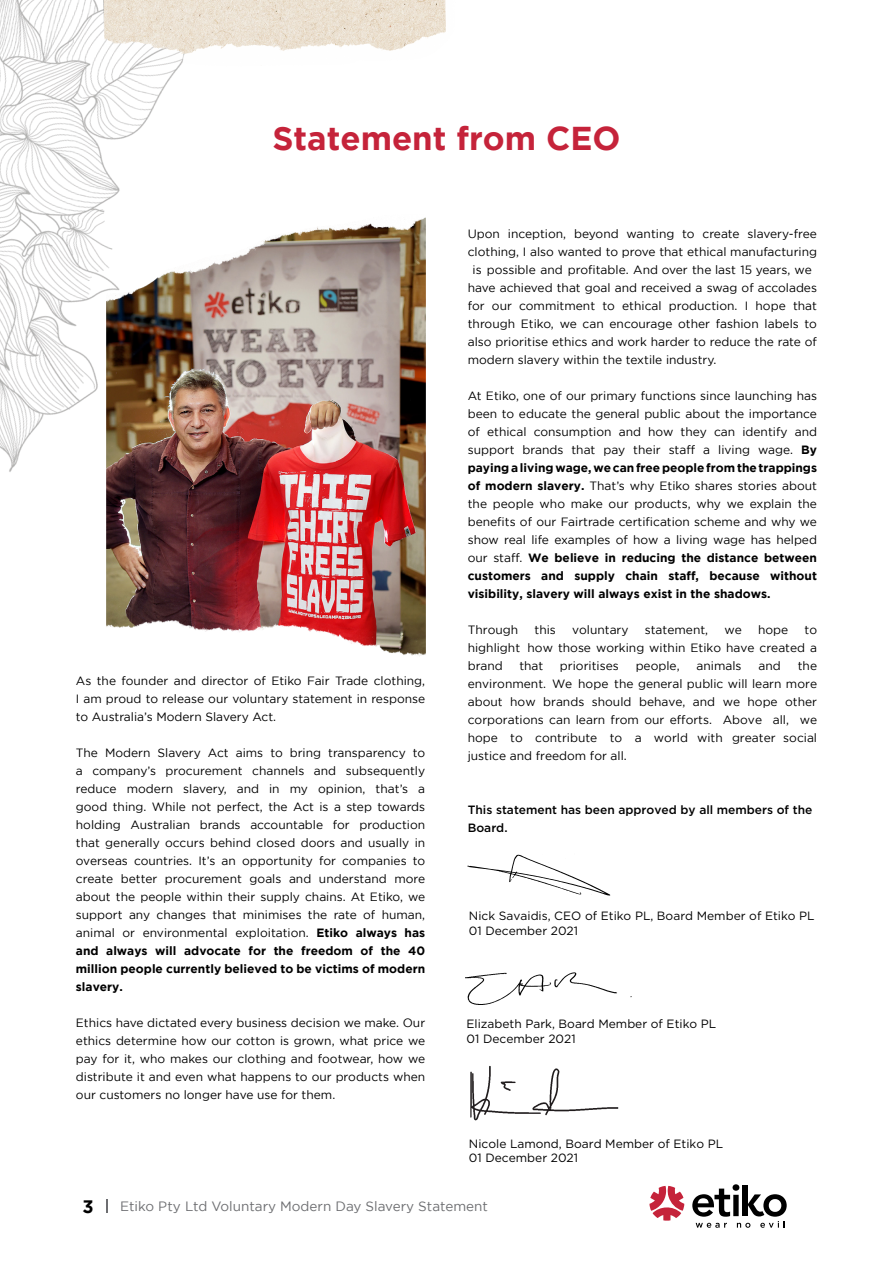
<style>
.page{position:relative;width:893px;height:1263px;background:#fff}
.page>*{position:absolute;margin:0;border:0;box-sizing:border-box;transform-origin:0 0}
.t1{font:700 33px "Gotham";color:#c5233a}
.t2{font:700 18px "Gotham";color:#000}
.t3{font:13.5px "Gotham";color:#6d6e71}
.t4{font:12px/18px "Gotham";color:#000;text-align:justify}
.t5{font:500 12px/18px "Gotham";color:#000}
.s1{font-weight:700}
</style>
<div class="page">
<svg style="left:649px;top:1186px;width:35px;height:35px"></svg>
<svg style="left:692px;top:1184px;width:95px;height:44px"></svg>
<svg style="left:106px;top:1199px;width:2px;height:13px"></svg>
<img style="left:0;top:0;width:174px;height:472px">
<img style="left:85px;top:0;width:361px;height:74px">
<img style="left:76px;top:179px;width:350px;height:477px">
<img style="left:467px;top:854px;width:144px;height:42px">
<img style="left:466px;top:972px;width:166px;height:33px">
<img style="left:470px;top:1066px;width:149px;height:55px">
<h1 class="t1" style="left:272px;top:119px;width:350px">Statement from CEO</h1>
<p class="t4" style="left:76px;top:671px;width:351px">As the founder and director of Etiko Fair Trade clothing, I am proud to release our voluntary statement in response to Australia’s Modern Slavery Act.</p>
<p class="t4" style="left:76px;top:743px;width:351px">The Modern Slavery Act aims to bring transparency to a company’s procurement channels and subsequently reduce modern slavery, and in my opinion, that’s a good thing. While not perfect, the Act is a step towards holding Australian brands accountable for production that generally occurs behind closed doors and usually in overseas countries. It’s an opportunity for companies to create better procurement goals and understand more about the people within their supply chains. At Etiko, we support any changes that minimises the rate of human, animal or environmental exploitation. <span class="s1">Etiko always has and always will advocate for the freedom of the 40 million people currently believed to be victims of modern slavery.</span></p>
<p class="t4" style="left:76px;top:1013px;width:351px">Ethics have dictated every business decision we make. Our ethics determine how our cotton is grown, what price we pay for it, who makes our clothing and footwear, how we distribute it and even what happens to our products when our customers no longer have use for them.</p>
<p class="t4" style="left:468px;top:225px;width:351px">Upon inception, beyond wanting to create slavery-free</p>
<p class="t4" style="left:468px;top:243px;width:351px">clothing, I also wanted to prove that ethical manufacturing</p>
<p class="t4" style="left:473px;top:261px;width:341px">is possible and profitable. And over the last 15 years, we</p>
<p class="t4" style="left:468px;top:279px;width:351px">have achieved that goal and received a swag of accolades</p>
<p class="t4" style="left:468px;top:297px;width:351px">for our commitment to ethical production. I hope that</p>
<p class="t4" style="left:468px;top:315px;width:351px">through Etiko, we can encourage other fashion labels to</p>
<p class="t4" style="left:468px;top:333px;width:351px">also prioritise ethics and work harder to reduce the rate of</p>
<p class="t4" style="left:468px;top:351px;width:250px">modern slavery within the textile industry.</p>
<p class="t4" style="left:468px;top:387px;width:351px">At Etiko, one of our primary functions since launching has been to educate the general public about the importance of ethical consumption and how they can identify and support brands that pay their staff a living wage. <span class="s1">By paying a living wage, we can free people from the trappings of modern slavery.</span> That’s why Etiko shares stories about the people who make our products, why we explain the benefits of our Fairtrade certification scheme and why we show real life examples of how a living wage has helped our staff. <span class="s1">We believe in reducing the distance between customers and supply chain staff, because without visibility, slavery will always exist in the shadows.</span></p>
<p class="t4" style="left:468px;top:621px;width:52px">Through</p>
<p class="t4" style="left:534px;top:621px;width:23px">this</p>
<p class="t4" style="left:572px;top:621px;width:58px">voluntary</p>
<p class="t4" style="left:645px;top:621px;width:65px">statement,</p>
<p class="t4" style="left:724px;top:621px;width:19px">we</p>
<p class="t4" style="left:758px;top:621px;width:32px">hope</p>
<p class="t4" style="left:468px;top:621px;width:351px;text-indent:337px">to highlight how those working within Etiko have created a brand</p>
<p class="t4" style="left:468px;top:657px;width:351px;text-indent:330px">the environment. We hope the general public will learn more about how brands should behave, and we hope other corporations can learn from our efforts. Above all, we hope to contribute to a world with greater social justice and freedom for all.</p>
<p class="t4" style="left:519px;top:657px;width:26px">that</p>
<p class="t4" style="left:560px;top:657px;width:60px">prioritises</p>
<p class="t4" style="left:636px;top:657px;width:45px">people,</p>
<p class="t4" style="left:697px;top:657px;width:46px">animals</p>
<p class="t4" style="left:758px;top:657px;width:24px">and</p>
<p class="t5" style="left:468px;top:800px;width:346px">This statement has been approved by all members of the<br>Board.</p>
<p class="t4" style="left:469px;top:909px;width:347px;line-height:14.4px">Nick Savaidis, CEO of Etiko PL, Board Member of Etiko PL<br>01 December 2021</p>
<p class="t4" style="left:466px;top:1016px;width:251px;line-height:14.4px">Elizabeth Park, Board Member of Etiko PL<br>01 December 2021</p>
<p class="t4" style="left:469px;top:1136px;width:256px;line-height:14.4px">Nicole Lamond, Board Member of Etiko PL<br>01 December 2021</p>
<h2 class="t2" style="left:82px;top:1196px;width:13px">3</h2>
<p class="t3" style="left:120px;top:1199px;width:369px">Etiko Pty Ltd Voluntary Modern Day Slavery Statement</p>
</div>
